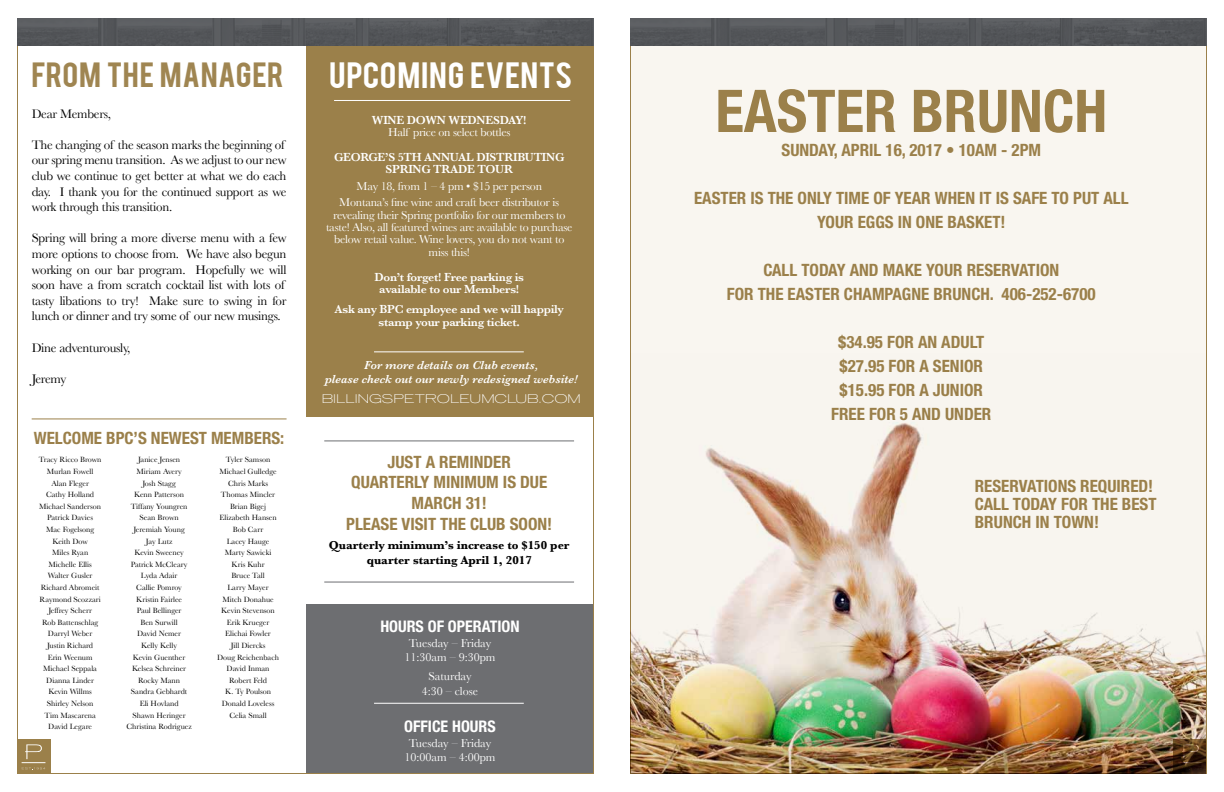
<style>
.page{position:relative;width:1224px;height:792px;background:#fff}
.page>*{position:absolute;margin:0;border:0;box-sizing:border-box;transform-origin:0 0}
.t1{font:700 condensed 59px "Helvetica Neue LT Std";color:#9b804a}
.t2{font:28.8px "Bebas";letter-spacing:.02em;color:#fff;scale:1.11 1}
.t3{font:27.6px "Bebas";letter-spacing:.02em;color:#9f8551;scale:1.11 1}
.t4{font:700 condensed 17px/24px "Helvetica Neue LT Std";color:#9b804a;text-align:center}
.t5{font:700 condensed 16px "Helvetica Neue LT Std";color:#fff}
.t6{font:13px/15.6px "Baskerville";letter-spacing:-.02em;color:#000}
.t7{font:200 expanded 12.1px "AT Gothic";color:#fff;scale:1.09 1}
.t8{font:12px/12.4px "Baskerville";letter-spacing:-.02em;color:#fff;text-align:center}
.t9{font:600 12px/12.4px "Baskerville";letter-spacing:-.02em;color:#fff;text-align:center}
.t10{font:12px/14.4px "Baskerville";color:#fff;text-align:center}
.t11{font:italic 600 12px/14.4px "Baskerville";color:#fff;text-align:center}
.t12{font:700 12px/14.3px "Baskerville";color:#000;text-align:center}
.t13{font:8px/11.6px "Baskerville";color:#000;text-align:center}
</style>
<div class="page">
<div style="left:630px;top:38px;width:576px;height:735px;background:#f9f6f0"></div>
<div style="left:306px;top:45px;width:288px;height:371px;background:#9b804a"></div>
<div style="left:306px;top:604px;width:288px;height:170px;background:#6d6e71"></div>
<div style="left:630px;top:18px;width:577px;height:28px;background:#54565a"></div>
<div style="left:17px;top:18px;width:577px;height:28px;background:#54565a"></div>
<div style="left:1174px;top:740px;width:33px;height:34px;background:#9b804a"></div>
<div style="left:17px;top:740px;width:33px;height:34px;background:#9b804a"></div>
<svg style="left:22px;top:744px;width:23px;height:26px"></svg>
<hr style="left:324px;top:440px;width:250px;height:1px;background:#6d6e71">
<hr style="left:324px;top:582px;width:250px;height:1px;background:#6d6e71">
<hr style="left:334px;top:100px;width:236px;height:1px;background:#fff">
<hr style="left:374px;top:351px;width:150px;height:1px;background:#fff">
<hr style="left:374px;top:703px;width:150px;height:1px;background:#fff">
<hr style="left:32px;top:418px;width:255px;height:1px;background:#9b804a">
<img style="left:630px;top:354px;width:576px;height:420px">
<h3 class="t3" style="left:31px;top:55px;width:229px">FROM THE MANAGER</h3>
<h2 class="t2" style="left:329px;top:54px;width:221px">UPCOMING EVENTS</h2>
<h3 class="t6" style="left:32px;top:105px;width:81px">Dear Members,</h3>
<h3 class="t6" style="left:32px;top:137px;width:256px">The changing of the season marks the beginning of our spring menu transition. As we adjust to our new club we continue to get better at what we do each day. I thank you for the continued support as we work through this transition.</h3>
<p class="t6" style="left:32px;top:230px;width:256px">Spring will bring a more diverse menu with a few more options to choose from. We have also begun working on our bar program. Hopefully we will soon have a from scratch cocktail list with lots of tasty libations to try! Make sure to swing in for lunch or dinner and try some of our new musings.</p>
<h3 class="t6" style="left:32px;top:339px;width:100px">Dine adventurously,</h3>
<h3 class="t6" style="left:32px;top:371px;width:36px">Jeremy</h3>
<h3 class="t4" style="left:34px;top:426px;width:252px">WELCOME BPC’S NEWEST MEMBERS:</h3>
<p class="t13" style="left:39px;top:454px;width:64px">Tracy Ricco Brown<br>Murlan Fowell<br>Alan Fleger<br>Cathy Holland<br>Michael Sanderson<br>Patrick Davies<br>Mac Fogelsong<br>Keith Dow<br>Miles Ryan<br>Michelle Ellis<br>Walter Gusler<br>Richard Abromeit<br>Raymond Scozzari<br>Jeffrey Scherr<br>Rob Battenschlag<br>Darryl Weber<br>Justin Richard<br>Erin Weenum<br>Michael Seppala<br>Dianna Linder<br>Kevin Willms<br>Shirley Nelson<br>Tim Mascarena<br>David Legare</p>
<p class="t13" style="left:126px;top:454px;width:67px">Janice Jensen<br>Miriam Avery<br>Josh Stagg<br>Kenn Patterson<br>Tiffany Youngren<br>Sean Brown<br>Jeremiah Young<br>Jay Lutz<br>Kevin Sweeney<br>Patrick McCleary<br>Lyda Adair<br>Callie Pomroy<br>Kristin Fairlee<br>Paul Bellinger<br>Ben Surwill<br>David Nemer<br>Kelly Kelly<br>Kevin Guenther<br>Kelsea Schreiner<br>Rocky Mann<br>Sandra Gebhardt<br>Eli Hovland<br>Shawn Heringer<br>Christina Rodriguez</p>
<p class="t13" style="left:217px;top:454px;width:63px">Tyler Samson<br>Michael Gulledge<br>Chris Marks<br>Thomas Mincler<br>Brian Bigej<br>Elizabeth Hansen<br>Bob Carr<br>Lacey Hauge<br>Marty Sawicki<br>Kris Kuhr<br>Bruce Tall<br>Larry Mayer<br>Mitch Donahue<br>Kevin Stevenson<br>Erik Krueger<br>Elichai Fowler<br>Jill Diercks<br>Doug Reichenbach<br>David Inman<br>Robert Feld<br>K. Ty Poulson<br>Donald Loveless<br>Celia Small</p>
<h3 class="t9" style="left:372px;top:114px;width:156px">WINE DOWN WEDNESDAY!</h3>
<h3 class="t8" style="left:388px;top:126px;width:124px">Half price on select bottles</h3>
<h3 class="t9" style="left:334px;top:151px;width:232px">GEORGE’S 5TH ANNUAL DISTRIBUTING<br>SPRING TRADE TOUR</h3>
<h3 class="t8" style="left:339px;top:178px;width:221px;line-height:16.4px">May 18, from 1 – 4 pm • $15 per person<br>Montana’s fine wine and craft beer distributor is</h3>
<h3 class="t8" style="left:326px;top:208px;width:248px">revealing their Spring portfolio for our members to taste! Also, all featured wines are available to purchase below retail value. Wine lovers, you do not want to miss this!</h3>
<h3 class="t9" style="left:375px;top:270px;width:151px">Don’t forget! Free parking is available to our Members!</h3>
<h3 class="t9" style="left:335px;top:303px;width:231px">Ask any BPC employee and we will happily stamp your parking ticket.</h3>
<h3 class="t11" style="left:325px;top:358px;width:254px">For more details on Club events,<br>please check out our newly redesigned website!</h3>
<h3 class="t7" style="left:322px;top:391px;width:239px">BILLINGSPETROLEUMCLUB.COM</h3>
<h3 class="t4" style="left:346px;top:451px;width:208px;line-height:20.7px">JUST A REMINDER<br>QUARTERLY MINIMUM IS DUE<br>MARCH 31!<br>PLEASE VISIT THE CLUB SOON!</h3>
<h3 class="t12" style="left:329px;top:538px;width:242px">Quarterly minimum’s increase to $150 per quarter starting April 1, 2017</h3>
<h3 class="t5" style="left:380px;top:617px;width:141px">HOURS OF OPERATION</h3>
<h3 class="t10" style="left:404px;top:636px;width:93px">Tuesday – Friday<br>11:30am – 9:30pm</h3>
<h3 class="t10" style="left:422px;top:669px;width:58px">Saturday<br>4:30 – close</h3>
<h3 class="t5" style="left:404px;top:717px;width:93px">OFFICE HOURS</h3>
<h3 class="t10" style="left:404px;top:736px;width:93px">Tuesday – Friday<br>10:00am – 4:00pm</h3>
<h1 class="t1" style="left:715px;top:75px;width:393px">EASTER BRUNCH</h1>
<h3 class="t4" style="left:782px;top:138px;width:261px">SUNDAY, APRIL 16, 2017 • 10AM - 2PM</h3>
<h3 class="t4" style="left:694px;top:186px;width:436px">EASTER IS THE ONLY TIME OF YEAR WHEN IT IS SAFE TO PUT ALL<br>YOUR EGGS IN ONE BASKET!</h3>
<h3 class="t4" style="left:727px;top:258px;width:370px">CALL TODAY AND MAKE YOUR RESERVATION<br>FOR THE EASTER CHAMPAGNE BRUNCH. 406-252-6700</h3>
<h3 class="t4" style="left:831px;top:330px;width:162px">$34.95 FOR AN ADULT $27.95 FOR A SENIOR $15.95 FOR A JUNIOR<br>FREE FOR 5 AND UNDER</h3>
<h3 class="t4" style="left:975px;top:476px;width:183px;line-height:18.4px;text-align:left">RESERVATIONS REQUIRED!<br>CALL TODAY FOR THE BEST<br>BRUNCH IN TOWN!</h3>
</div>
